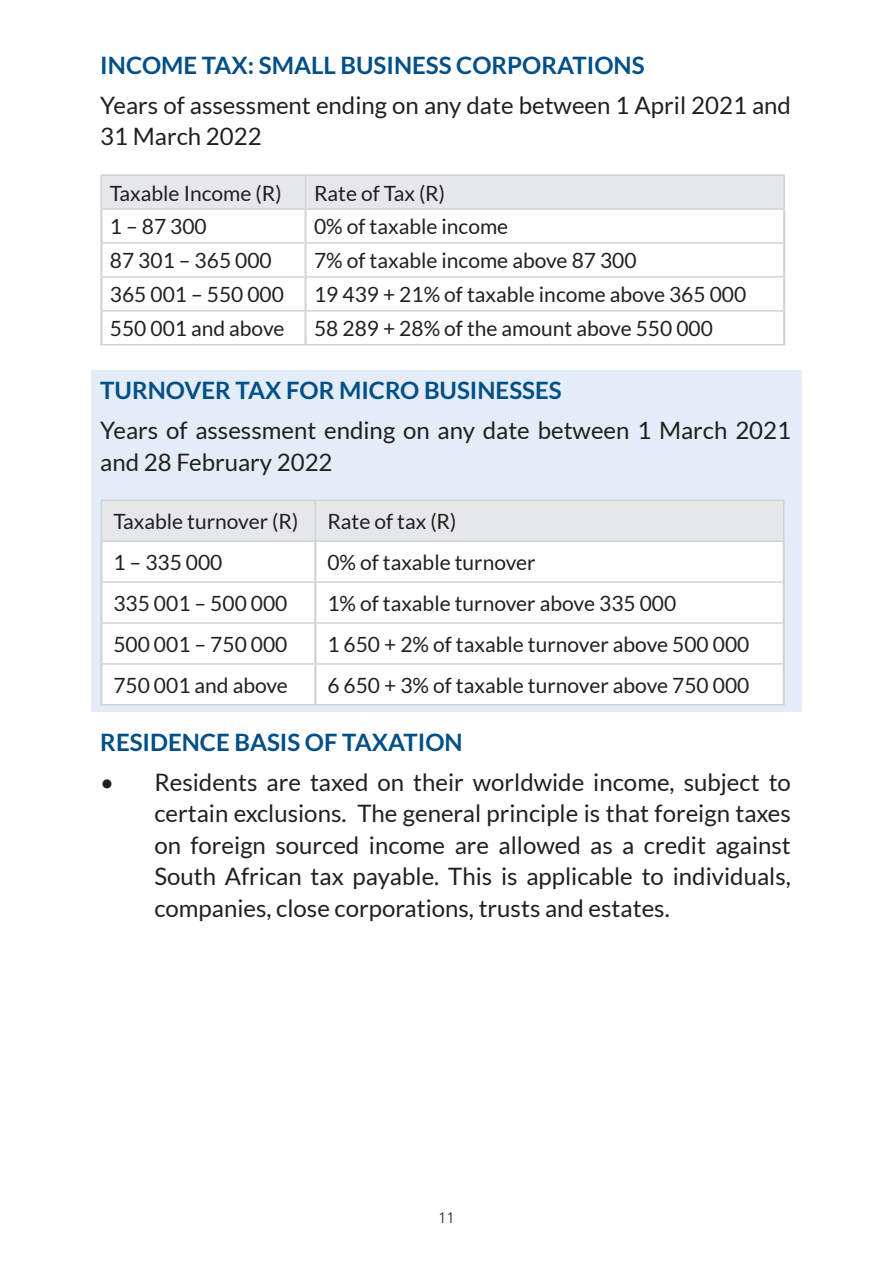
<style>
.page{position:relative;width:893px;height:1263px;background:#fff}
.page>*{position:absolute;margin:0;border:0;box-sizing:border-box;transform-origin:0 0}
.t1{font:24px/31.5px "Lato";color:#231f20}
.t2{font:700 24px "Lato";color:#004f87}
.t3{font:21px "Lato";color:#231f20}
.t4{font:300 15px "Frutiger";color:#231f20}
</style>
<div class="page">
<div style="left:91px;top:370px;width:710px;height:341px;background:#e4edf7"></div>
<div style="left:102px;top:176px;width:681px;height:32px;background:#e6e7e9"></div>
<hr style="left:101px;top:174px;width:205px;height:2px;background:#d1d2d4">
<hr style="left:101px;top:176px;width:1px;height:32px;background:#d1d2d4">
<hr style="left:306px;top:174px;width:479px;height:2px;background:#d1d2d4">
<hr style="left:305px;top:176px;width:1px;height:32px;background:#d1d2d4">
<hr style="left:783px;top:176px;width:2px;height:32px;background:#d1d2d4">
<hr style="left:100px;top:210px;width:2px;height:33px;background:#d1d2d4">
<hr style="left:100px;top:243px;width:2px;height:34px;background:#d1d2d4">
<hr style="left:100px;top:277px;width:2px;height:34px;background:#d1d2d4">
<hr style="left:100px;top:311px;width:2px;height:33px;background:#d1d2d4">
<hr style="left:101px;top:208px;width:205px;height:2px;background:#d1d2d4">
<hr style="left:306px;top:208px;width:479px;height:2px;background:#d1d2d4">
<hr style="left:304px;top:210px;width:3px;height:32px;background:#d1d2d4">
<hr style="left:783px;top:210px;width:2px;height:33px;background:#d1d2d4">
<hr style="left:304px;top:244px;width:3px;height:32px;background:#d1d2d4">
<hr style="left:783px;top:243px;width:2px;height:34px;background:#d1d2d4">
<hr style="left:304px;top:278px;width:3px;height:32px;background:#d1d2d4">
<hr style="left:783px;top:277px;width:2px;height:34px;background:#d1d2d4">
<hr style="left:304px;top:312px;width:3px;height:32px;background:#d1d2d4">
<hr style="left:783px;top:311px;width:2px;height:33px;background:#d1d2d4">
<hr style="left:102px;top:242px;width:204px;height:2px;background:#d1d2d4">
<hr style="left:306px;top:242px;width:477px;height:2px;background:#d1d2d4">
<hr style="left:102px;top:276px;width:204px;height:2px;background:#d1d2d4">
<hr style="left:306px;top:276px;width:477px;height:2px;background:#d1d2d4">
<hr style="left:102px;top:310px;width:204px;height:2px;background:#d1d2d4">
<hr style="left:306px;top:310px;width:477px;height:2px;background:#d1d2d4">
<hr style="left:100px;top:344px;width:206px;height:1px;background:#d1d2d4">
<hr style="left:306px;top:344px;width:479px;height:1px;background:#d1d2d4">
<div style="left:102px;top:501px;width:681px;height:39px;background:#e6e7e9"></div>
<div style="left:102px;top:542px;width:681px;height:162px;background:#fff"></div>
<hr style="left:101px;top:499px;width:214px;height:2px;background:#d1d2d4">
<hr style="left:101px;top:501px;width:1px;height:39px;background:#d1d2d4">
<hr style="left:315px;top:499px;width:469px;height:2px;background:#d1d2d4">
<hr style="left:315px;top:501px;width:1px;height:39px;background:#d1d2d4">
<hr style="left:783px;top:501px;width:1px;height:39px;background:#d1d2d4">
<hr style="left:100px;top:542px;width:2px;height:40px;background:#d1d2d4">
<hr style="left:100px;top:582px;width:2px;height:41px;background:#d1d2d4">
<hr style="left:100px;top:623px;width:2px;height:41px;background:#d1d2d4">
<hr style="left:100px;top:664px;width:2px;height:40px;background:#d1d2d4">
<hr style="left:101px;top:540px;width:214px;height:2px;background:#d1d2d4">
<hr style="left:315px;top:540px;width:469px;height:2px;background:#d1d2d4">
<hr style="left:314px;top:542px;width:2px;height:39px;background:#d1d2d4">
<hr style="left:783px;top:542px;width:2px;height:40px;background:#d1d2d4">
<hr style="left:314px;top:583px;width:2px;height:39px;background:#d1d2d4">
<hr style="left:783px;top:582px;width:2px;height:41px;background:#d1d2d4">
<hr style="left:314px;top:624px;width:2px;height:39px;background:#d1d2d4">
<hr style="left:783px;top:623px;width:2px;height:41px;background:#d1d2d4">
<hr style="left:314px;top:665px;width:2px;height:39px;background:#d1d2d4">
<hr style="left:783px;top:664px;width:2px;height:40px;background:#d1d2d4">
<hr style="left:102px;top:581px;width:213px;height:2px;background:#d1d2d4">
<hr style="left:315px;top:581px;width:468px;height:2px;background:#d1d2d4">
<hr style="left:102px;top:622px;width:213px;height:2px;background:#d1d2d4">
<hr style="left:315px;top:622px;width:468px;height:2px;background:#d1d2d4">
<hr style="left:102px;top:663px;width:213px;height:2px;background:#d1d2d4">
<hr style="left:315px;top:663px;width:468px;height:2px;background:#d1d2d4">
<hr style="left:100px;top:704px;width:215px;height:1px;background:#d1d2d4">
<hr style="left:315px;top:704px;width:470px;height:1px;background:#d1d2d4">
<p class="t2" style="left:100px;top:51px;width:546px">INCOME TAX: SMALL BUSINESS CORPORATIONS</p>
<p class="t1" style="left:100px;top:89px;width:692px">Years of assessment ending on any date between 1 April 2021 and<br>31 March 2022</p>
<p class="t3" style="left:110px;top:181px;width:173px">Taxable Income (R)</p>
<p class="t3" style="left:314px;top:181px;width:133px">Rate of Tax (R)</p>
<p class="t3" style="left:110px;top:215px;width:98px">1 – 87 300</p>
<p class="t3" style="left:314px;top:215px;width:196px">0% of taxable income</p>
<p class="t3" style="left:110px;top:249px;width:163px">87 301 – 365 000</p>
<p class="t3" style="left:314px;top:249px;width:324px">7% of taxable income above 87 300</p>
<p class="t3" style="left:110px;top:283px;width:176px">365 001 – 550 000</p>
<p class="t3" style="left:314px;top:283px;width:434px">19 439 + 21% of taxable income above 365 000</p>
<p class="t3" style="left:110px;top:317px;width:176px">550 001 and above</p>
<p class="t3" style="left:314px;top:317px;width:400px">58 289 + 28% of the amount above 550 000</p>
<p class="t2" style="left:100px;top:376px;width:463px">TURNOVER TAX FOR MICRO BUSINESSES</p>
<p class="t1" style="left:100px;top:414px;width:692px">Years of assessment ending on any date between 1 March 2021 and 28 February 2022</p>
<p class="t3" style="left:113px;top:510px;width:186px">Taxable turnover (R)</p>
<p class="t3" style="left:327px;top:510px;width:131px">Rate of tax (R)</p>
<p class="t3" style="left:113px;top:551px;width:111px">1 – 335 000</p>
<p class="t3" style="left:327px;top:551px;width:210px">0% of taxable turnover</p>
<p class="t3" style="left:113px;top:592px;width:176px">335 001 – 500 000</p>
<p class="t3" style="left:327px;top:592px;width:350px">1% of taxable turnover above 335 000</p>
<p class="t3" style="left:113px;top:633px;width:176px">500 001 – 750 000</p>
<p class="t3" style="left:327px;top:633px;width:423px">1 650 + 2% of taxable turnover above 500 000</p>
<p class="t3" style="left:113px;top:673px;width:176px">750 001 and above</p>
<p class="t3" style="left:327px;top:673px;width:423px">6 650 + 3% of taxable turnover above 750 000</p>
<p class="t2" style="left:100px;top:728px;width:364px">RESIDENCE BASIS OF TAXATION</p>
<p class="t1" style="left:154px;top:766px;width:638px;text-align:justify;text-indent:-54px">• Residents are taxed on their worldwide income, subject to certain exclusions. The general principle is that foreign taxes on foreign sourced income are allowed as a credit against South African tax payable. This is applicable to individuals, companies, close corporations, trusts and estates.</p>
<p class="t4" style="left:438px;top:1209px;width:18px">11</p>
</div>
